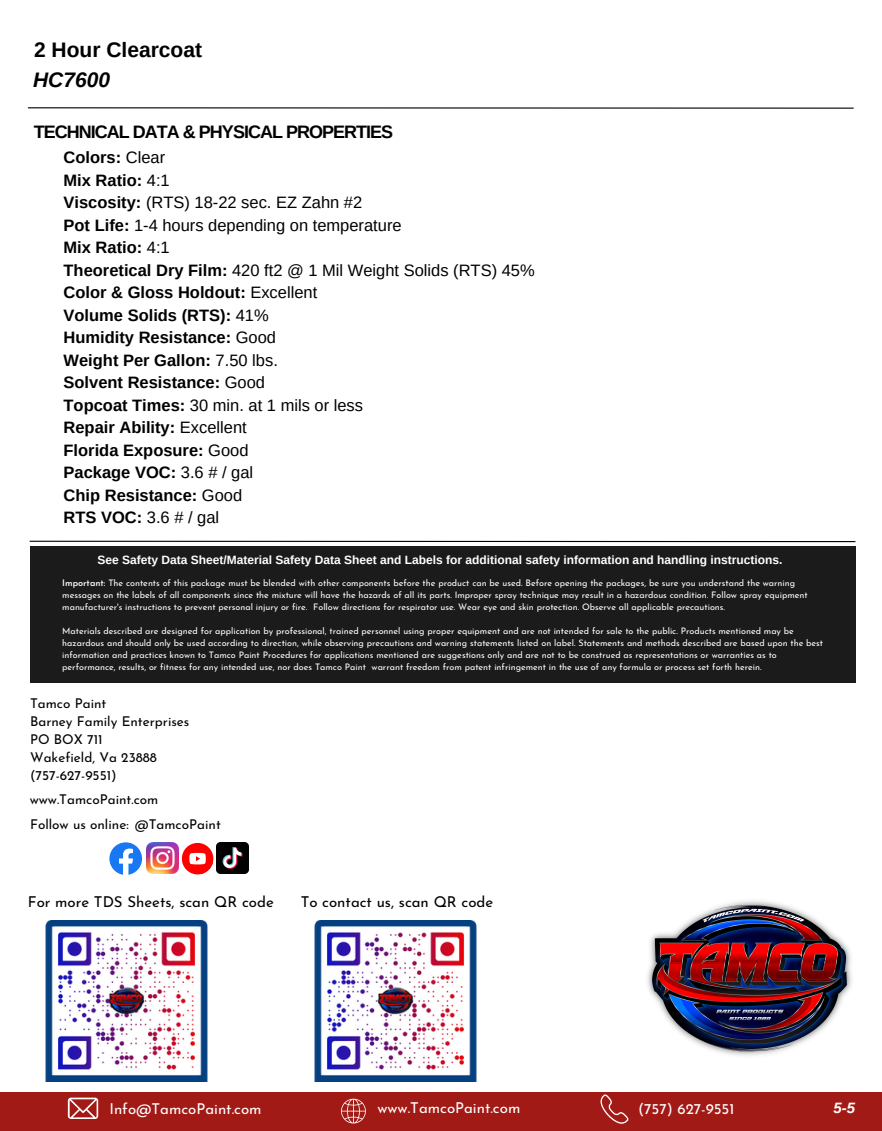
<style>
.page{position:relative;width:882px;height:1131px;background:#fff}
.page>*{position:absolute;margin:0;border:0;box-sizing:border-box;transform-origin:0 0}
.t1{font:700 21px "Arimo";color:#000}
.t2{font:italic 700 21px "Arimo";color:#000}
.t3{font:700 18px "Arimo";letter-spacing:-.055em;color:#000}
.t4{font:700 16.5px/22.5px "Arimo";color:#000}
.t5{font:15px "Josefin Sans";color:#fff}
.t6{font:15px "Josefin Sans";color:#000}
.t7{font:italic 700 15px "Arimo";color:#fff}
.t8{font:13.5px/18px "Josefin Sans";color:#000}
.t9{font:700 12px "Arimo";color:#fff}
.t10{font:9px/12px "Josefin Sans";color:#fff}
.s1{font-weight:400}
.s2{font-weight:600}
</style>
<div class="page">
<hr style="left:28px;top:107px;width:826px;height:2px;background:#000">
<div style="left:0;top:1092px;width:882px;height:39px;background:#a21a15"></div>
<svg style="left:68px;top:1097px;width:30px;height:22px"></svg>
<svg style="left:341px;top:1098px;width:25px;height:25px"></svg>
<svg style="left:600px;top:1094px;width:29px;height:29px"></svg>
<img style="left:647px;top:900px;width:205px;height:156px">
<hr style="left:30px;top:541px;width:825px;height:1px;background:#000">
<div style="left:30px;top:546px;width:826px;height:137px;background:#1b1b1b"></div>
<img style="left:147px;top:842px;width:31px;height:32px">
<svg style="left:109px;top:842px;width:33px;height:33px"></svg>
<img style="left:217px;top:842px;width:31px;height:32px">
<div style="left:182px;top:843px;width:31px;height:31px;background:#f00;border-radius:50%"></div>
<svg style="left:189px;top:853px;width:24px;height:21px"></svg>
<img style="left:45px;top:920px;width:163px;height:161px">
<img style="left:314px;top:920px;width:163px;height:161px">
<h1 class="t1" style="left:34px;top:38px;width:169px">2 Hour Clearcoat</h1>
<h1 class="t2" style="left:33px;top:68px;width:79px">HC7600</h1>
<h2 class="t3" style="left:34px;top:122px;width:361px">TECHNICAL DATA &amp; PHYSICAL PROPERTIES</h2>
<p class="t4" style="left:64px;top:146px;width:473px">Colors: <span class="s1">Clear<br></span>Mix Ratio: <span class="s1">4:1<br></span>Viscosity: <span class="s1">(RTS) 18-22 sec. EZ Zahn #2<br></span>Pot Life: <span class="s1">1-4 hours depending on temperature<br></span>Mix Ratio: <span class="s1">4:1<br></span>Theoretical Dry Film: <span class="s1">420 ft2 @ 1 Mil Weight Solids (RTS) 45%<br></span>Color &amp; Gloss Holdout: <span class="s1">Excellent<br></span>Volume Solids (RTS): <span class="s1">41%<br></span>Humidity Resistance: <span class="s1">Good<br></span>Weight Per Gallon: <span class="s1">7.50 lbs.<br></span>Solvent Resistance: <span class="s1">Good<br></span>Topcoat Times: <span class="s1">30 min. at 1 mils or less<br></span>Repair Ability: <span class="s1">Excellent<br></span>Florida Exposure: <span class="s1">Good<br></span>Package VOC: <span class="s1">3.6 # / gal<br></span>Chip Resistance: <span class="s1">Good<br></span>RTS VOC: <span class="s1">3.6 # / gal</span></p>
<h3 class="t9" style="left:98px;top:553px;width:686px">See Safety Data Sheet/Material Safety Data Sheet and Labels for additional safety information and handling instructions.</h3>
<p class="t10" style="left:62px;top:577px;width:747px"><span class="s2">Important:</span> The contents of this package must be blended with other components before the product can be used. Before opening the packages, be sure you understand the warning messages on the labels of all components since the mixture will have the hazards of all its parts. Improper spray technique may result in a hazardous condition. Follow spray equipment manufacturer's instructions to prevent personal injury or fire. Follow directions for respirator use. Wear eye and skin protection. Observe all applicable precautions.</p>
<p class="t10" style="left:62px;top:625px;width:762px">Materials described are designed for application by professional, trained personnel using proper equipment and are not intended for sale to the public. Products mentioned may be hazardous and should only be used according to direction, while observing precautions and warning statements listed on label. Statements and methods described are based upon the best information and practices known to Tamco Paint Procedures for applications mentioned are suggestions only and are not to be construed as representations or warranties as to performance, results, or fitness for any intended use, nor does Tamco Paint warrant freedom from patent infringement in the use of any formula or process set forth herein.</p>
<h3 class="t8" style="left:30px;top:696px;width:161px">Tamco Paint<br>Barney Family Enterprises<br>PO BOX 711<br>Wakefield, Va 23888 (757-627-9551)</h3>
<h3 class="t8" style="left:30px;top:787px;width:193px;line-height:25.5px">www.TamcoPaint.com<br>Follow us online: @TamcoPaint</h3>
<h3 class="t6" style="left:28px;top:895px;width:247px">For more TDS Sheets, scan QR code</h3>
<h3 class="t6" style="left:301px;top:895px;width:194px">To contact us, scan QR code</h3>
<h3 class="t5" style="left:109px;top:1102px;width:154px">Info@TamcoPaint.com</h3>
<h3 class="t5" style="left:377px;top:1101px;width:144px">www.TamcoPaint.com</h3>
<h3 class="t5" style="left:638px;top:1102px;width:98px">(757) 627-9551</h3>
<h3 class="t7" style="left:833px;top:1099px;width:23px">5-5</h3>
</div>
